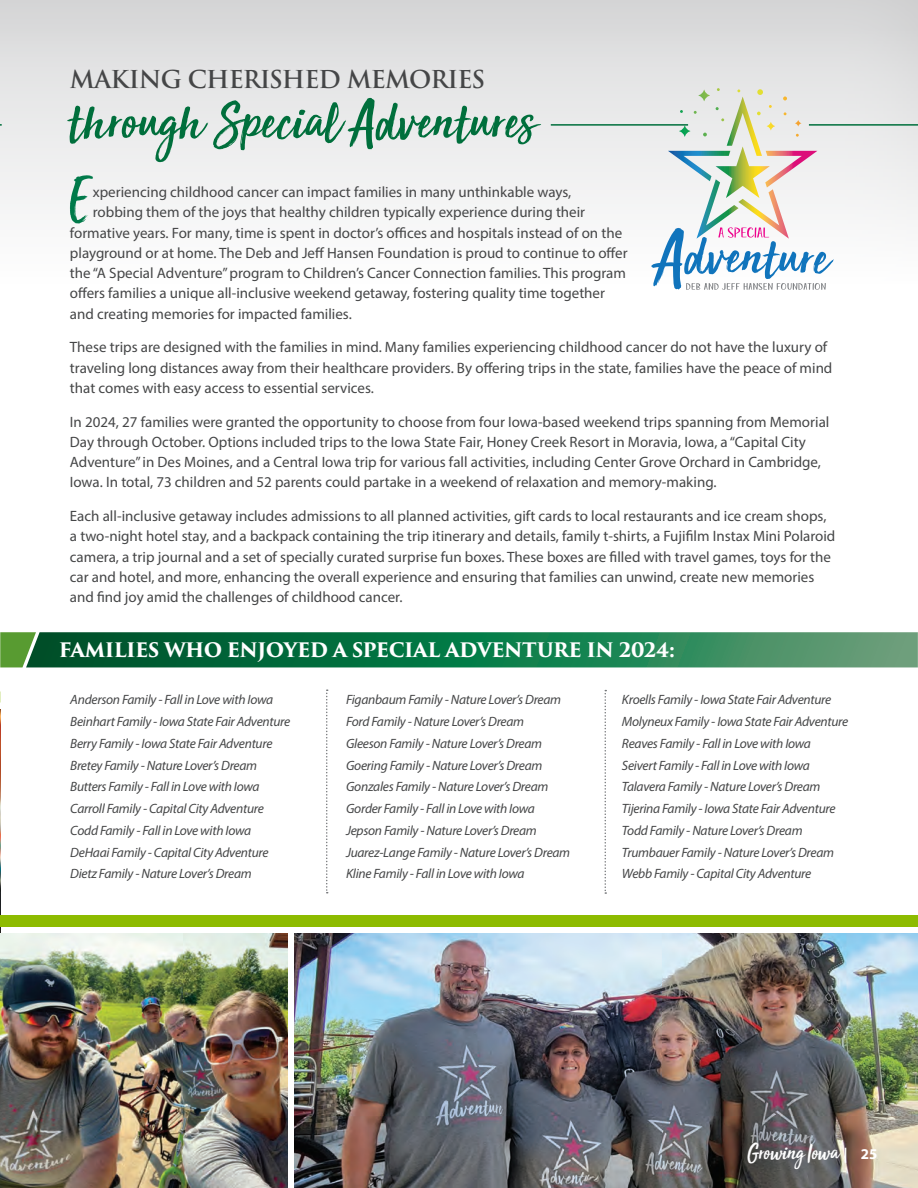
<style>
.page{position:relative;width:918px;height:1188px;background:#fff}
.page>*{position:absolute;margin:0;border:0;box-sizing:border-box;transform-origin:0 0}
.t1{font:58.2px "Sun Valley";color:#006f3c}
.t2{font:57.45px "Sun Valley";color:#007a4a}
.t3{font:600 24px "Trajan Pro 3";letter-spacing:-.035em;color:#454647}
.t4{font:24px "Sun Valley";letter-spacing:-.02em;color:#fff}
.t5{font:700 19.5px "Trajan Pro 3";letter-spacing:-.025em;color:#fff}
.t6{font:15px/20.2px "Myriad Pro";color:#454647}
.t7{font:700 15px "Myriad Pro";color:#fff}
.t8{font:italic 13.5px "Myriad Pro";letter-spacing:-.02em;color:#454647}
</style>
<div class="page">
<div style="left:0;top:0;width:918px;height:338px;background:#231f20;opacity:.75"></div>
<img style="left:0;top:709px;width:1px;height:224px">
<hr style="left:551px;top:124px;width:137px;height:2px;background:#006f3c">
<hr style="left:809px;top:124px;width:109px;height:2px;background:#006f3c">
<svg style="left:0;top:632px;width:918px;height:35px;background:#207b4d"></svg>
<svg style="left:326px;top:690px;width:2px;height:203px"></svg>
<svg style="left:605px;top:690px;width:1px;height:204px"></svg>
<svg style="left:651px;top:88px;width:183px;height:202px"></svg>
<div style="left:0;top:915px;width:918px;height:11px;background:#8dbb00"></div>
<img style="left:0;top:933px;width:288px;height:255px">
<img style="left:295px;top:933px;width:623px;height:255px">
<p class="t3" style="left:70px;top:62px;width:417px">MAKING CHERISHED MEMORIES</p>
<p class="t1" style="left:69px;top:72px;width:469px">through Special Adventures</p>
<p class="t2" style="left:69px;top:148px;width:22px">E</p>
<p class="t6" style="left:93px;top:182px;width:480px">xperiencing childhood cancer can impact families in many unthinkable ways,</p>
<p class="t6" style="left:93px;top:202px;width:494px">robbing them of the joys that healthy children typically experience during their</p>
<p class="t6" style="left:70px;top:222px;width:554px">formative years. For many, time is spent in doctor’s offices and hospitals instead of on the</p>
<p class="t6" style="left:70px;top:242px;width:559px">playground or at home. The Deb and Jeff Hansen Foundation is proud to continue to offer</p>
<p class="t6" style="left:70px;top:263px;width:558px">the “A Special Adventure” program to Children’s Cancer Connection families. This program</p>
<p class="t6" style="left:70px;top:283px;width:537px">offers families a unique all-inclusive weekend getaway, fostering quality time together</p>
<p class="t6" style="left:70px;top:303px;width:283px">and creating memories for impacted families.</p>
<p class="t6" style="left:70px;top:337px;width:764px">These trips are designed with the families in mind. Many families experiencing childhood cancer do not have the luxury of traveling long distances away from their healthcare providers. By offering trips in the state, families have the peace of mind that comes with easy access to essential services.</p>
<p class="t6" style="left:70px;top:411px;width:761px">In 2024, 27 families were granted the opportunity to choose from four Iowa-based weekend trips spanning from Memorial Day through October. Options included trips to the Iowa State Fair, Honey Creek Resort in Moravia, Iowa, a “Capital City Adventure” in Des Moines, and a Central Iowa trip for various fall activities, including Center Grove Orchard in Cambridge, Iowa. In total, 73 children and 52 parents could partake in a weekend of relaxation and memory-making.</p>
<p class="t6" style="left:70px;top:506px;width:767px">Each all-inclusive getaway includes admissions to all planned activities, gift cards to local restaurants and ice cream shops, a two-night hotel stay, and a backpack containing the trip itinerary and details, family t-shirts, a Fujifilm Instax Mini Polaroid camera, a trip journal and a set of specially curated surprise fun boxes. These boxes are filled with travel games, toys for the car and hotel, and more, enhancing the overall experience and ensuring that families can unwind, create new memories and find joy amid the challenges of childhood cancer.</p>
<p class="t5" style="left:59px;top:635px;width:618px">FAMILIES WHO ENJOYED A SPECIAL ADVENTURE IN 2024:</p>
<p class="t8" style="left:70px;top:691px;width:204px">Anderson Family - Fall in Love with Iowa</p>
<p class="t8" style="left:70px;top:713px;width:222px">Beinhart Family - Iowa State Fair Adventure</p>
<p class="t8" style="left:70px;top:735px;width:204px">Berry Family - Iowa State Fair Adventure</p>
<p class="t8" style="left:70px;top:757px;width:188px">Bretey Family - Nature Lover’s Dream</p>
<p class="t8" style="left:70px;top:778px;width:191px">Butters Family - Fall in Love with Iowa</p>
<p class="t8" style="left:70px;top:800px;width:195px">Carroll Family - Capital City Adventure</p>
<p class="t8" style="left:70px;top:822px;width:182px">Codd Family - Fall in Love with Iowa</p>
<p class="t8" style="left:70px;top:844px;width:200px">DeHaai Family - Capital City Adventure</p>
<p class="t8" style="left:70px;top:865px;width:183px">Dietz Family - Nature Lover’s Dream</p>
<p class="t8" style="left:622px;top:691px;width:211px">Kroells Family - Iowa State Fair Adventure</p>
<p class="t8" style="left:622px;top:713px;width:228px">Molyneux Family - Iowa State Fair Adventure</p>
<p class="t8" style="left:622px;top:735px;width:191px">Reaves Family - Fall in Love with Iowa</p>
<p class="t8" style="left:622px;top:757px;width:190px">Seivert Family - Fall in Love with Iowa</p>
<p class="t8" style="left:622px;top:778px;width:200px">Talavera Family - Nature Lover’s Dream</p>
<p class="t8" style="left:622px;top:800px;width:215px">Tijerina Family - Iowa State Fair Adventure</p>
<p class="t8" style="left:622px;top:822px;width:182px">Todd Family - Nature Lover’s Dream</p>
<p class="t8" style="left:622px;top:844px;width:214px">Trumbauer Family - Nature Lover’s Dream</p>
<p class="t8" style="left:622px;top:865px;width:191px">Webb Family - Capital City Adventure</p>
<p class="t8" style="left:346px;top:691px;width:217px">Figanbaum Family - Nature Lover’s Dream</p>
<p class="t8" style="left:346px;top:713px;width:180px">Ford Family - Nature Lover’s Dream</p>
<p class="t8" style="left:346px;top:735px;width:198px">Gleeson Family - Nature Lover’s Dream</p>
<p class="t8" style="left:346px;top:757px;width:198px">Goering Family - Nature Lover’s Dream</p>
<p class="t8" style="left:346px;top:778px;width:204px">Gonzales Family - Nature Lover’s Dream</p>
<p class="t8" style="left:346px;top:800px;width:190px">Gorder Family - Fall in Love with Iowa</p>
<p class="t8" style="left:346px;top:822px;width:192px">Jepson Family - Nature Lover’s Dream</p>
<p class="t8" style="left:346px;top:844px;width:226px">Juarez-Lange Family - Nature Lover’s Dream</p>
<p class="t8" style="left:346px;top:865px;width:180px">Kline Family - Fall in Love with Iowa</p>
<p class="t4" style="left:748px;top:1131px;width:92px">Growing Iowa</p>
<p class="t7" style="left:844px;top:1144px;width:35px">| 25</p>
</div>
